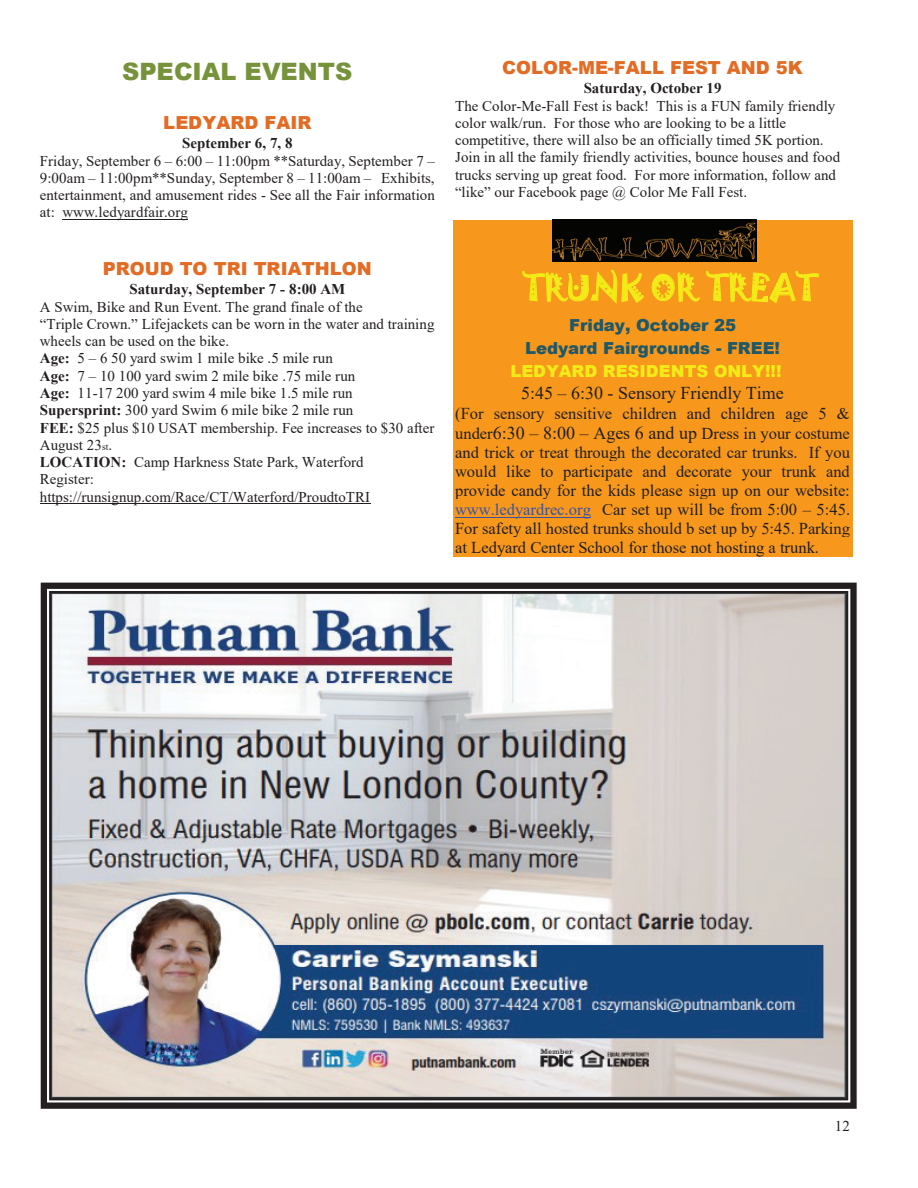
<style>
.page{position:relative;width:918px;height:1188px;background:#fff}
.page>*{position:absolute;margin:0;border:0;box-sizing:border-box;transform-origin:0 0}
.t1{font:33px "Jokerman";color:#f2eb17}
.t2{font:900 24px "Arial";color:#76933b}
.t3{font:900 18px "Arial";color:#e36c25}
.t4{font:18px "Times New Roman";color:#231f20}
.t5{font:16.5px/19.2px "Times New Roman";color:#231f20;text-align:justify}
.t6{font:900 16.5px/23.2px "Arial";letter-spacing:-.005em;color:#205868;text-align:center}
.t7{font:900 16.5px "Arial";letter-spacing:-.005em;color:#f2eb17}
.t8{font:15px/17.2px "Times New Roman";color:#231f20}
.t9{font:700 15px "Times New Roman";color:#231f20}
.s1{font-weight:700}
.s2{font-size:9.75px}
.s3{font-size:18px}
.s4{color:#3853a3}
</style>
<div class="page">
<hr style="left:63px;top:219px;width:125px;height:1px;background:#231f20">
<hr style="left:40px;top:503px;width:331px;height:1px;background:#231f20">
<div style="left:453px;top:220px;width:399px;height:43px;background:#f7981d"></div>
<div style="left:453px;top:263px;width:399px;height:50px;background:#f7981d"></div>
<svg style="left:522px;top:269px;width:122px;height:35px"></svg>
<svg style="left:651px;top:270px;width:168px;height:33px"></svg>
<div style="left:453px;top:313px;width:399px;height:23px;background:#f7981d"></div>
<div style="left:453px;top:336px;width:399px;height:23px;background:#f7981d"></div>
<div style="left:453px;top:359px;width:399px;height:24px;background:#f7981d"></div>
<div style="left:453px;top:383px;width:399px;height:20px;background:#f7981d"></div>
<div style="left:453px;top:403px;width:399px;height:19px;background:#f7981d"></div>
<div style="left:453px;top:422px;width:399px;height:21px;background:#f7981d"></div>
<div style="left:453px;top:443px;width:399px;height:19px;background:#f7981d"></div>
<div style="left:453px;top:462px;width:399px;height:19px;background:#f7981d"></div>
<div style="left:453px;top:481px;width:399px;height:19px;background:#f7981d"></div>
<div style="left:453px;top:500px;width:399px;height:19px;background:#f7981d"></div>
<hr style="left:455px;top:517px;width:136px;height:1px;background:#3853a3">
<div style="left:453px;top:519px;width:399px;height:19px;background:#f7981d"></div>
<div style="left:453px;top:538px;width:399px;height:19px;background:#f7981d"></div>
<img style="left:552px;top:220px;width:205px;height:42px">
<img style="left:41px;top:583px;width:816px;height:526px">
<h2 class="t2" style="left:122px;top:54px;width:232px">SPECIAL EVENTS</h2>
<p class="t3" style="left:163px;top:109px;width:150px">LEDYARD FAIR</p>
<p class="t9" style="left:182px;top:132px;width:112px">September 6, 7, 8</p>
<p class="t8" style="left:40px;top:151px;width:397px;text-align:justify">Friday, September 6 – 6:00 – 11:00pm **Saturday, September 7 – 9:00am – 11:00pm**Sunday, September 8 – 11:00am – Exhibits, entertainment, and amusement rides - See all the Fair information at: www.ledyardfair.org</p>
<p class="t3" style="left:103px;top:255px;width:270px">PROUD TO TRI TRIATHLON</p>
<p class="t9" style="left:129px;top:279px;width:217px">Saturday, September 7 - 8:00 AM</p>
<p class="t8" style="left:40px;top:298px;width:396px">A Swim, Bike and Run Event. The grand finale of the<br>“Triple Crown.” Lifejackets can be worn in the water and training wheels can be used on the bike.<br><span class="s1">Age:</span> 5 – 6 50 yard swim 1 mile bike .5 mile run<br><span class="s1">Age:</span> 7 – 10 100 yard swim 2 mile bike .75 mile run<br><span class="s1">Age:</span> 11-17 200 yard swim 4 mile bike 1.5 mile run <span class="s1">Supersprint:</span> 300 yard Swim 6 mile bike 2 mile run<br><span class="s1">FEE:</span> $25 plus $10 USAT membership. Fee increases to $30 after August 23<span class="s2">st</span>.<br><span class="s1">LOCATION:</span> Camp Harkness State Park, Waterford<br>Register:<br>https://runsignup.com/Race/CT/Waterford/ProudtoTRI</p>
<p class="t3" style="left:502px;top:54px;width:302px">COLOR-ME-FALL FEST AND 5K</p>
<p class="t9" style="left:584px;top:78px;width:139px">Saturday, October 19</p>
<p class="t8" style="left:455px;top:97px;width:387px">The Color-Me-Fall Fest is back! This is a FUN family friendly color walk/run. For those who are looking to be a little competitive, there will also be an officially timed 5K portion.<br>Join in all the family friendly activities, bounce houses and food trucks serving up great food. For more information, follow and “like” our Facebook page @ Color Me Fall Fest.</p>
<h1 class="t1" style="left:523px;top:264px;width:296px">TRUNK OR TREAT</h1>
<p class="t6" style="left:525px;top:313px;width:257px">Friday, October 25<br>Ledyard Fairgrounds - FREE!</p>
<p class="t7" style="left:510px;top:359px;width:273px">LEDYARD RESIDENTS ONLY!!!</p>
<p class="t4" style="left:521px;top:381px;width:264px">5:45 – 6:30 - Sensory Friendly Time</p>
<p class="t5" style="left:455px;top:403px;width:397px">(For sensory sensitive children and children age 5 &amp; under<span class="s3">6:30 – 8:00 – Ages 6 and up</span> Dress in your costume and trick or treat through the decorated car trunks. If you would like to participate and decorate your trunk and provide candy for the kids please sign up on our website: <span class="s4">www.ledyardrec.org</span> Car set up will be from 5:00 – 5:45.<br>For safety all hosted trunks should b set up by 5:45. Parking at Ledyard Center School for those not hosting a trunk.</p>
<p class="t8" style="left:835px;top:1117px;width:17px">12</p>
</div>
